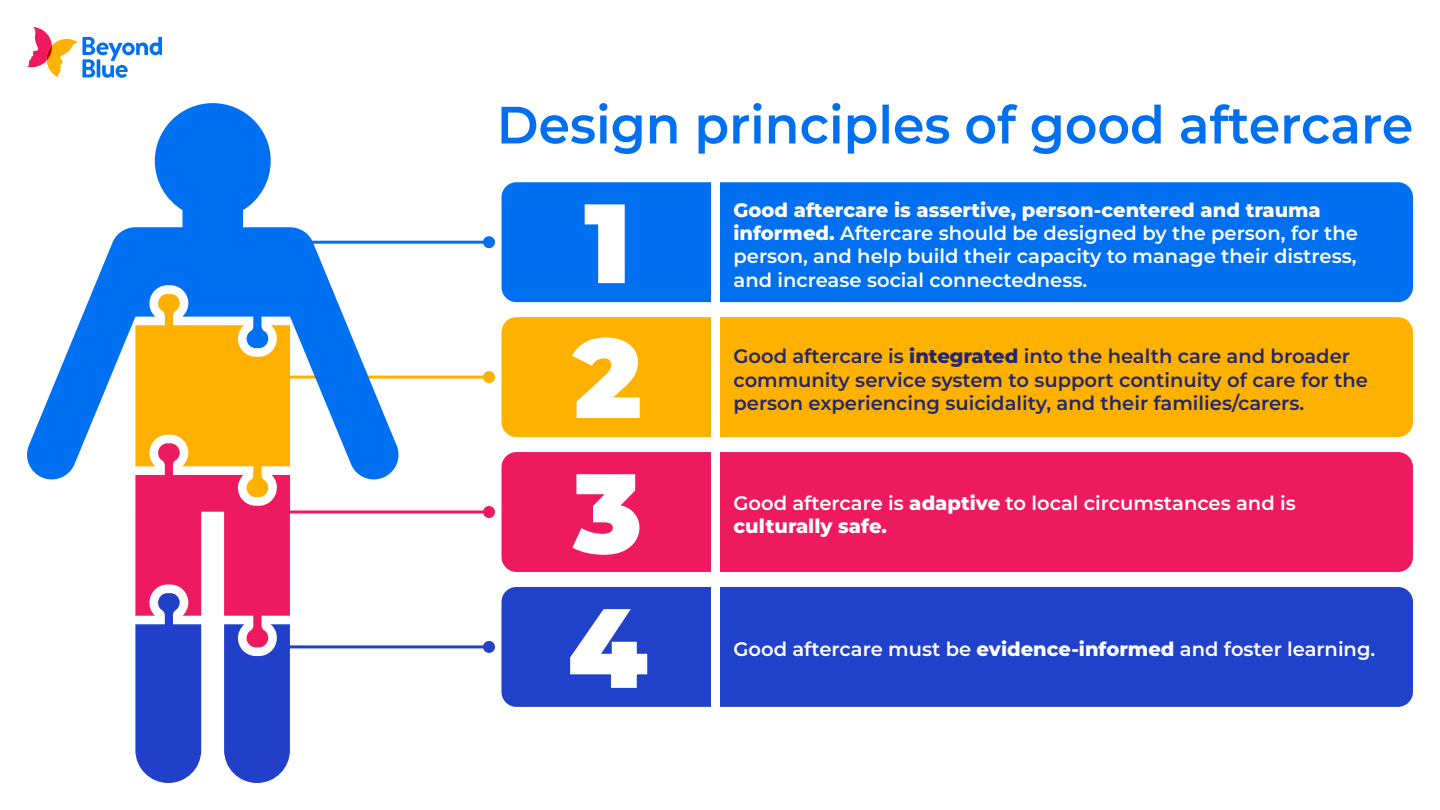
<style>
.page{position:relative;width:1440px;height:810px;background:#fff}
.page>*{position:absolute;margin:0;border:0;box-sizing:border-box;transform-origin:0 0}
.t1{font:900 112.5px "Montserrat";color:#fff}
.t2{font:600 19.5px/23.4px "Montserrat";color:#fff}
.t3{font:600 19.5px/23.4px "Montserrat";color:#23276c}
.t4{font:800 19.5px "Montserrat";color:#fff}
.s1{font-weight:800}
</style>
<div class="page">
<svg style="left:27px;top:27px;width:135px;height:51px"></svg>
<svg style="left:501px;top:103px;width:910px;height:51px"></svg>
<div style="left:720px;top:182px;width:693px;height:120px;background:#0070f1"></div>
<div style="left:501px;top:182px;width:210px;height:120px;background:#0070f1"></div>
<hr style="left:304px;top:241px;width:185px;height:3px;background:#0070f1">
<div style="left:483px;top:236px;width:12px;height:12px;background:#0070f1;border-radius:50%"></div>
<hr style="left:283px;top:376px;width:206px;height:3px;background:#ffb100">
<div style="left:483px;top:371px;width:12px;height:12px;background:#ffb100;border-radius:50%"></div>
<div style="left:720px;top:317px;width:693px;height:120px;background:#ffb100"></div>
<div style="left:501px;top:317px;width:210px;height:120px;background:#ffb100"></div>
<div style="left:720px;top:452px;width:693px;height:120px;background:#ed1a60"></div>
<div style="left:501px;top:452px;width:210px;height:120px;background:#ed1a60"></div>
<div style="left:720px;top:587px;width:693px;height:120px;background:#2041ca"></div>
<div style="left:501px;top:587px;width:210px;height:120px;background:#2041ca"></div>
<hr style="left:283px;top:511px;width:206px;height:3px;background:#ed1a60">
<div style="left:483px;top:506px;width:12px;height:12px;background:#ed1a60;border-radius:50%"></div>
<hr style="left:283px;top:645px;width:206px;height:3px;background:#2041ca">
<div style="left:483px;top:641px;width:12px;height:12px;background:#2041ca;border-radius:50%"></div>
<svg style="left:135px;top:479px;width:155px;height:304px"></svg>
<svg style="left:27px;top:103px;width:375px;height:376px"></svg>
<h1 class="t1" style="left:584px;top:168px;width:49px">1</h1>
<h1 class="t1" style="left:573px;top:303px;width:70px">2</h1>
<h1 class="t1" style="left:573px;top:438px;width:71px">3</h1>
<h1 class="t1" style="left:568px;top:573px;width:82px">4</h1>
<p class="t2" style="left:734px;top:197px;width:626px"><span class="s1">Good aftercare is assertive, person-centered and trauma informed.</span> Aftercare should be designed by the person, for the person, and help build their capacity to manage their distress,</p>
<p class="t2" style="left:734px;top:268px;width:355px">and increase social connectedness.</p>
<p class="t3" style="left:734px;top:344px;width:636px">Good aftercare is <span class="s1">integrated</span> into the health care and broader community service system to support continuity of care for the</p>
<p class="t3" style="left:734px;top:391px;width:572px">person experiencing suicidality, and their families/carers.</p>
<p class="t2" style="left:734px;top:491px;width:564px">Good aftercare is <span class="s1">adaptive</span> to local circumstances and is</p>
<p class="t4" style="left:734px;top:513px;width:155px">culturally safe.</p>
<p class="t2" style="left:734px;top:637px;width:643px">Good aftercare must be <span class="s1">evidence-informed</span> and foster learning.</p>
</div>
